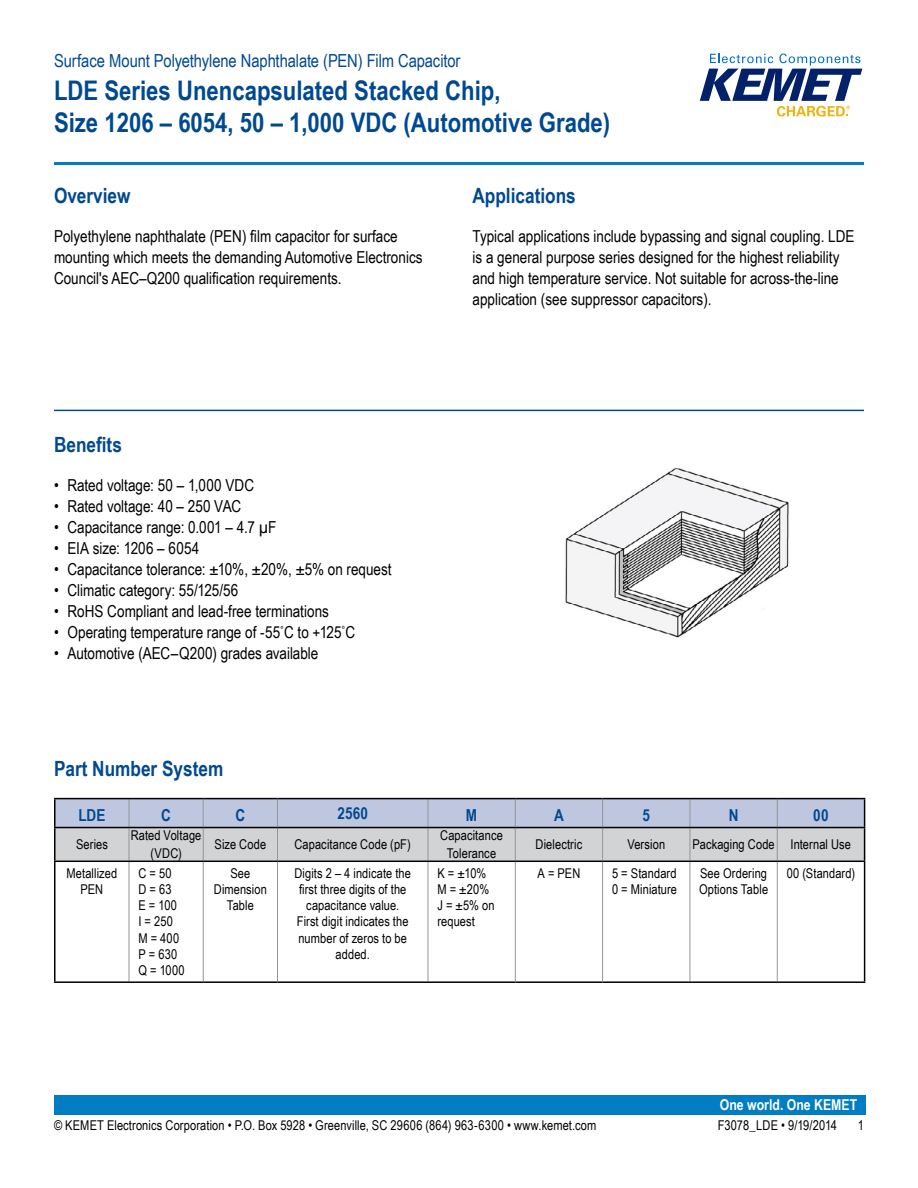
<style>
.page{position:relative;width:918px;height:1188px;background:#fff}
.page>*{position:absolute;margin:0;border:0;box-sizing:border-box;transform-origin:0 0}
.t1{font:700 27px/32.4px "Arial Narrow";color:#004990}
.t2{font:700 21px "Arial Narrow";color:#004990}
.t3{font:18px "Arial Narrow";letter-spacing:-.005em;color:#004990}
.t4{font:16.5px/21px "Arial Narrow";color:#000}
.t5{font:700 16.5px "Arial Narrow";letter-spacing:.005em;color:#004990}
.t6{font:700 15px "Arial Narrow";color:#fff}
.t7{font:13.5px/16.2px "Arial Narrow";letter-spacing:.005em;color:#000;text-align:center}
</style>
<div class="page">
<svg style="left:700px;top:54px;width:162px;height:63px"></svg>
<hr style="left:54px;top:162px;width:810px;height:3px;background:#007dc3">
<div style="left:54px;top:1095px;width:811px;height:20px;background:#007dc3"></div>
<hr style="left:54px;top:410px;width:810px;height:1px;background:#004990">
<hr style="left:129px;top:862px;width:1px;height:119px;background:#939598">
<hr style="left:203px;top:862px;width:1px;height:119px;background:#939598">
<hr style="left:277px;top:862px;width:1px;height:119px;background:#939598">
<hr style="left:690px;top:862px;width:1px;height:119px;background:#939598">
<hr style="left:777px;top:862px;width:1px;height:119px;background:#939598">
<svg style="left:56px;top:799px;width:809px;height:62px;background:#c3c8d4"></svg>
<hr style="left:54px;top:828px;width:2px;height:33px;background:#000">
<hr style="left:864px;top:828px;width:1px;height:33px;background:#000">
<hr style="left:54px;top:798px;width:75px;height:1px;background:#000">
<hr style="left:54px;top:799px;width:2px;height:28px;background:#000">
<hr style="left:129px;top:798px;width:74px;height:1px;background:#000">
<hr style="left:203px;top:798px;width:75px;height:1px;background:#000">
<hr style="left:278px;top:798px;width:150px;height:1px;background:#000">
<hr style="left:428px;top:798px;width:87px;height:1px;background:#000">
<hr style="left:515px;top:798px;width:88px;height:1px;background:#000">
<hr style="left:603px;top:798px;width:87px;height:1px;background:#000">
<hr style="left:690px;top:798px;width:87px;height:1px;background:#000">
<hr style="left:777px;top:798px;width:88px;height:1px;background:#000">
<hr style="left:54px;top:827px;width:75px;height:1px;background:#000">
<hr style="left:129px;top:827px;width:74px;height:1px;background:#000">
<hr style="left:203px;top:827px;width:75px;height:1px;background:#000">
<hr style="left:278px;top:827px;width:150px;height:1px;background:#000">
<hr style="left:428px;top:827px;width:87px;height:1px;background:#000">
<hr style="left:515px;top:827px;width:88px;height:1px;background:#000">
<hr style="left:603px;top:827px;width:87px;height:1px;background:#000">
<hr style="left:690px;top:827px;width:87px;height:1px;background:#000">
<hr style="left:777px;top:827px;width:88px;height:1px;background:#000">
<hr style="left:428px;top:862px;width:1px;height:119px;background:#939598">
<hr style="left:54px;top:861px;width:75px;height:1px;background:#000">
<hr style="left:54px;top:862px;width:2px;height:119px;background:#000">
<hr style="left:129px;top:861px;width:74px;height:1px;background:#000">
<hr style="left:203px;top:861px;width:75px;height:1px;background:#000">
<hr style="left:278px;top:861px;width:150px;height:1px;background:#000">
<hr style="left:428px;top:861px;width:87px;height:1px;background:#000">
<hr style="left:603px;top:861px;width:87px;height:1px;background:#000">
<hr style="left:690px;top:861px;width:87px;height:1px;background:#000">
<hr style="left:777px;top:861px;width:88px;height:1px;background:#000">
<hr style="left:864px;top:862px;width:1px;height:119px;background:#000">
<hr style="left:54px;top:981px;width:75px;height:2px;background:#000">
<hr style="left:129px;top:981px;width:74px;height:2px;background:#000">
<hr style="left:203px;top:981px;width:75px;height:2px;background:#000">
<hr style="left:278px;top:981px;width:150px;height:2px;background:#000">
<hr style="left:428px;top:981px;width:87px;height:2px;background:#000">
<hr style="left:603px;top:981px;width:87px;height:2px;background:#000">
<hr style="left:690px;top:981px;width:87px;height:2px;background:#000">
<hr style="left:777px;top:981px;width:88px;height:2px;background:#000">
<hr style="left:515px;top:861px;width:88px;height:1px;background:#000">
<hr style="left:515px;top:981px;width:88px;height:2px;background:#000">
<hr style="left:515px;top:862px;width:1px;height:119px;background:#939598">
<hr style="left:602px;top:862px;width:1px;height:119px;background:#939598">
<img style="left:565px;top:467px;width:224px;height:171px">
<p class="t3" style="left:54px;top:48px;width:408px">Surface Mount Polyethylene Naphthalate (PEN) Film Capacitor</p>
<h1 class="t1" style="left:54px;top:72px;width:558px">LDE Series Unencapsulated Stacked Chip,<br>Size 1206 – 6054, 50 – 1,000 VDC (Automotive Grade)</h1>
<p class="t2" style="left:54px;top:180px;width:78px">Overview</p>
<p class="t4" style="left:54px;top:225px;width:370px">Polyethylene naphthalate (PEN) film capacitor for surface mounting which meets the demanding Automotive Electronics<br>Council's AEC–Q200 qualification requirements.</p>
<p class="t2" style="left:472px;top:180px;width:105px">Applications</p>
<p class="t4" style="left:472px;top:225px;width:384px">Typical applications include bypassing and signal coupling. LDE is a general purpose series designed for the highest reliability and high temperature service. Not suitable for across-the-line application (see suppressor capacitors).</p>
<p class="t2" style="left:54px;top:428px;width:69px">Benefits</p>
<p class="t4" style="left:54px;top:474px;width:202px">• Rated voltage: 50 – 1,000 VDC</p>
<p class="t4" style="left:54px;top:495px;width:189px">• Rated voltage: 40 – 250 VAC</p>
<p class="t4" style="left:54px;top:516px;width:224px">• Capacitance range: 0.001 – 4.7 µF</p>
<p class="t4" style="left:54px;top:537px;width:147px">• EIA size: 1206 – 6054</p>
<p class="t4" style="left:54px;top:558px;width:339px">• Capacitance tolerance: ±10%, ±20%, ±5% on request</p>
<p class="t4" style="left:54px;top:579px;width:186px">• Climatic category: 55/125/56</p>
<p class="t4" style="left:54px;top:600px;width:276px">• RoHS Compliant and lead-free terminations</p>
<p class="t4" style="left:54px;top:621px;width:303px">• Operating temperature range of -55˚C to +125˚C</p>
<p class="t4" style="left:54px;top:642px;width:266px">• Automotive (AEC–Q200) grades available</p>
<p class="t2" style="left:54px;top:752px;width:171px">Part Number System</p>
<p class="t5" style="left:78px;top:802px;width:29px">LDE</p>
<p class="t5" style="left:161px;top:802px;width:11px">C</p>
<p class="t5" style="left:235px;top:802px;width:11px">C</p>
<p class="t5" style="left:338px;top:801px;width:32px">2560</p>
<p class="t5" style="left:466px;top:802px;width:13px">M</p>
<p class="t5" style="left:554px;top:802px;width:11px">A</p>
<p class="t5" style="left:643px;top:802px;width:9px">5</p>
<p class="t5" style="left:729px;top:802px;width:11px">N</p>
<p class="t5" style="left:813px;top:802px;width:17px">00</p>
<p class="t7" style="left:76px;top:836px;width:34px">Series</p>
<p class="t7" style="left:131px;top:826px;width:72px;line-height:18px">Rated Voltage (VDC)</p>
<p class="t7" style="left:215px;top:836px;width:53px">Size Code</p>
<p class="t7" style="left:295px;top:836px;width:118px">Capacitance Code (pF)</p>
<p class="t7" style="left:440px;top:826px;width:64px;line-height:18px">Capacitance<br>Tolerance</p>
<p class="t7" style="left:536px;top:836px;width:48px">Dielectric</p>
<p class="t7" style="left:627px;top:836px;width:39px">Version</p>
<p class="t7" style="left:692px;top:836px;width:160px">Packaging Code Internal Use</p>
<p class="t7" style="left:67px;top:865px;width:52px">Metallized<br>PEN</p>
<p class="t7" style="left:138px;top:865px;width:48px;text-align:left">C = 50<br>D = 63<br>E = 100<br>I = 250<br>M = 400<br>P = 630<br>Q = 1000</p>
<p class="t7" style="left:214px;top:865px;width:55px">See<br>Dimension<br>Table</p>
<p class="t7" style="left:294px;top:865px;width:118px">Digits 2 – 4 indicate the first three digits of the capacitance value.<br>First digit indicates the number of zeros to be added.</p>
<p class="t7" style="left:437px;top:865px;width:59px;text-align:left">K = ±10%<br>M = ±20%<br>J = ±5% on request</p>
<p class="t7" style="left:538px;top:865px;width:44px">A = PEN</p>
<p class="t7" style="left:612px;top:865px;width:66px;text-align:left">5 = Standard<br>0 = Miniature</p>
<p class="t7" style="left:699px;top:865px;width:71px;text-align:left">See Ordering<br>Options Table</p>
<p class="t7" style="left:787px;top:865px;width:70px">00 (Standard)</p>
<p class="t6" style="left:720px;top:1093px;width:139px">One world. One KEMET</p>
<p class="t7" style="left:54px;top:1117px;width:544px">© KEMET Electronics Corporation • P.O. Box 5928 • Greenville, SC 29606 (864) 963-6300 • www.kemet.com</p>
<p class="t7" style="left:718px;top:1117px;width:121px">F3078_LDE • 9/19/2014</p>
<p class="t7" style="left:858px;top:1117px;width:8px">1</p>
</div>
